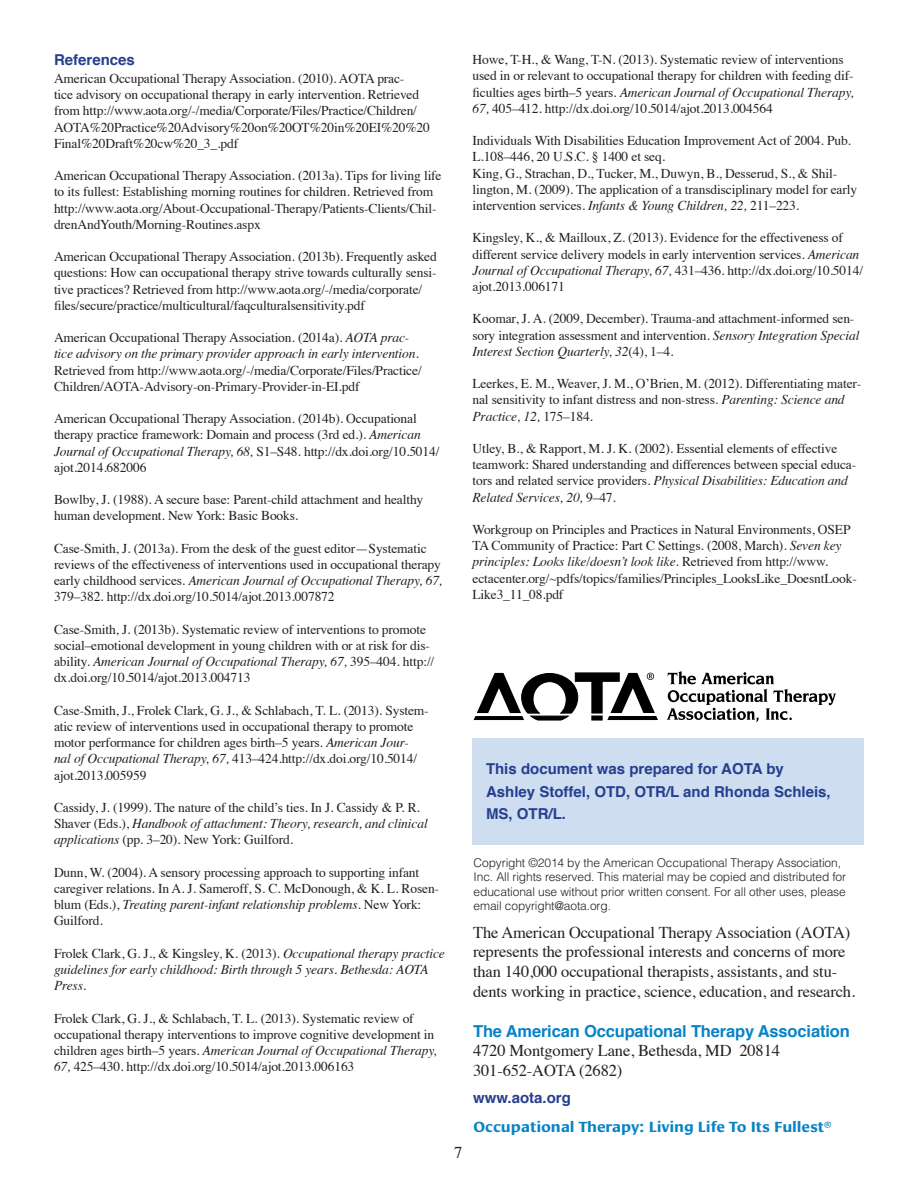
<style>
.page{position:relative;width:918px;height:1188px;background:#fff}
.page>*{position:absolute;margin:0;border:0;box-sizing:border-box;transform-origin:0 0}
.Text_Flush{font:16.5px/19.8px "Times";letter-spacing:-.01em;color:#231f20}
.t1{font:700 16.5px/19.8px "Helvetica";letter-spacing:-.01em;color:#0983c6}
.Subhead_B{font:700 15px/22.5px "Helvetica";color:#253f8e}
.t2{font:700 15px "Cora";letter-spacing:-.01em;color:#0983c6}
.Text_Indent{font:13.5px/16.2px "Times";letter-spacing:-.01em;color:#231f20}
.Text_Indent-2{font:italic 13.5px/16.2px "Times";letter-spacing:-.01em;color:#231f20}
.t3{font:300 12px/14.4px "Helvetica";letter-spacing:-.01em;color:#231f20}
.s1{font-style:italic}
.s2{font-style:normal}
.s3{font-family:"Times";font-weight:400;color:#231f20}
</style>
<div class="page">
<svg style="left:667px;top:671px;width:169px;height:51px"></svg>
<svg style="left:474px;top:673px;width:184px;height:47px"></svg>
<div style="left:472px;top:738px;width:392px;height:106px;background:#ceddf0"></div>
<p class="Subhead_B" style="left:54px;top:49px;width:82px">References</p>
<p class="Text_Indent" style="left:54px;top:69px;width:377px">American Occupational Therapy Association. (2010). AOTA prac-<br>tice advisory on occupational therapy in early intervention. Retrieved from http://www.aota.org/-/media/Corporate/Files/Practice/Children/ AOTA%20Practice%20Advisory%20on%20OT%20in%20EI%20%20<br>Final%20Draft%20cw%20_3_.pdf</p>
<p class="Text_Indent" style="left:54px;top:166px;width:389px">American Occupational Therapy Association. (2013a). Tips for living life to its fullest: Establishing morning routines for children. Retrieved from http://www.aota.org/About-Occupational-Therapy/Patients-Clients/Chil&shy;drenAndYouth/Morning-Routines.aspx</p>
<p class="Text_Indent" style="left:54px;top:247px;width:384px">American Occupational Therapy Association. (2013b). Frequently asked questions: How can occupational therapy strive towards culturally sensi&shy;tive practices? Retrieved from http://www.aota.org/-/media/corporate/ files/secure/practice/multicultural/faqculturalsensitivity.pdf</p>
<p class="Text_Indent" style="left:54px;top:328px;width:369px">American Occupational Therapy Association. (2014a). <span class="s1">AOTA prac&shy;tice advisory on the primary provider approach in early intervention.<br></span>Retrieved from http://www.aota.org/-/media/Corporate/Files/Practice/ Children/AOTA-Advisory-on-Primary-Provider-in-EI.pdf</p>
<p class="Text_Indent" style="left:54px;top:409px;width:387px">American Occupational Therapy Association. (2014b). Occupational therapy practice framework: Domain and process (3rd ed.). <span class="s1">American Journal of Occupational Therapy, 68,</span> S1–S48. http://dx.doi.org/10.5014/ ajot.2014.682006</p>
<p class="Text_Indent" style="left:54px;top:490px;width:371px">Bowlby, J. (1988). A secure base: Parent-child attachment and healthy human development. New York: Basic Books.</p>
<p class="Text_Indent" style="left:54px;top:539px;width:390px">Case-Smith, J. (2013a). From the desk of the guest editor—Systematic reviews of the effectiveness of interventions used in occupational therapy early childhood services. <span class="s1">American Journal of Occupational Therapy, 67, </span>379–382. http://dx.doi.org/10.5014/ajot.2013.007872</p>
<p class="Text_Indent" style="left:54px;top:620px;width:382px">Case-Smith, J. (2013b). Systematic review of interventions to promote social–emotional development in young children with or at risk for dis&shy;ability. <span class="s1">American Journal of Occupational Therapy, 67,</span> 395–404. http:// dx.doi.org/10.5014/ajot.2013.004713</p>
<p class="Text_Indent" style="left:54px;top:701px;width:376px">Case-Smith, J., Frolek Clark, G. J., &amp; Schlabach, T. L. (2013). System&shy;atic review of interventions used in occupational therapy to promote motor performance for children ages birth–5 years. <span class="s1">American Jour&shy;nal of Occupational Therapy, 67,</span> 413–424.http://dx.doi.org/10.5014/ ajot.2013.005959</p>
<p class="Text_Indent" style="left:54px;top:798px;width:375px">Cassidy, J. (1999). The nature of the child’s ties. In J. Cassidy &amp; P. R.<br>Shaver (Eds.), <span class="s1">Handbook of attachment: Theory, research, and clinical applications</span> (pp. 3–20). New York: Guilford.</p>
<p class="Text_Indent" style="left:54px;top:863px;width:387px">Dunn, W. (2004). A sensory processing approach to supporting infant caregiver relations. In A. J. Sameroff, S. C. McDonough, &amp; K. L. Rosen&shy;blum (Eds.), <span class="s1">Treating parent-infant relationship problems.</span> New York:<br>Guilford.</p>
<p class="Text_Indent-2" style="left:54px;top:944px;width:392px"><span class="s2">Frolek Clark, G. J., &amp; Kingsley, K. (2013).</span> Occupational therapy practice guidelines for early childhood: Birth through 5 years. Bethesda: AOTA<br>Press.</p>
<p class="Text_Indent" style="left:54px;top:1009px;width:384px">Frolek Clark, G. J., &amp; Schlabach, T. L. (2013). Systematic review of occupational therapy interventions to improve cognitive development in children ages birth–5 years. <span class="s1">American Journal of Occupational Therapy, 67,</span> 425–430. http://dx.doi.org/10.5014/ajot.2013.006163</p>
<p class="Text_Indent" style="left:472px;top:50px;width:383px">Howe, T-H., &amp; Wang, T-N. (2013). Systematic review of interventions used in or relevant to occupational therapy for children with feeding dif&shy;ficulties ages birth–5 years. <span class="s1">American Journal of Occupational Therapy, 67,</span> 405–412. http://dx.doi.org/10.5014/ajot.2013.004564</p>
<p class="Text_Indent" style="left:472px;top:131px;width:380px">Individuals With Disabilities Education Improvement Act of 2004. Pub.<br>L.108–446, 20 U.S.C. § 1400 et seq.</p>
<p class="Text_Indent" style="left:472px;top:164px;width:386px">King, G., Strachan, D., Tucker, M., Duwyn, B., Desserud, S., &amp; Shil&shy;lington, M. (2009). The application of a transdisciplinary model for early intervention services. <span class="s1">Infants &amp; Young Children, 22,</span> 211–223.</p>
<p class="Text_Indent" style="left:472px;top:229px;width:392px">Kingsley, K., &amp; Mailloux, Z. (2013). Evidence for the effectiveness of different service delivery models in early intervention services. <span class="s1">American Journal of Occupational Therapy, 67,</span> 431–436. http://dx.doi.org/10.5014/ ajot.2013.006171</p>
<p class="Text_Indent" style="left:472px;top:310px;width:388px">Koomar, J. A. (2009, December). Trauma-and attachment-informed sen&shy;sory integration assessment and intervention. <span class="s1">Sensory Integration Special<br>Interest Section Quarterly, 32</span>(4), 1–4.</p>
<p class="Text_Indent" style="left:472px;top:374px;width:390px">Leerkes, E. M., Weaver, J. M., O’Brien, M. (2012). Differentiating mater&shy;nal sensitivity to infant distress and non-stress. <span class="s1">Parenting: Science and<br>Practice, 12,</span> 175–184.</p>
<p class="Text_Indent" style="left:472px;top:439px;width:385px">Utley, B., &amp; Rapport, M. J. K. (2002). Essential elements of effective teamwork: Shared understanding and differences between special educa&shy;tors and related service providers. <span class="s1">Physical Disabilities: Education and Related Services, 20,</span> 9–47.</p>
<p class="Text_Indent" style="left:472px;top:520px;width:386px">Workgroup on Principles and Practices in Natural Environments, OSEP TA Community of Practice: Part C Settings. (2008, March). <span class="s1">Seven key principles: Looks like/doesn’t look like.</span> Retrieved from http://www. ectacenter.org/~pdfs/topics/families/Principles_LooksLike_DoesntLook-Like3_11_08.pdf</p>
<p class="Text_Flush" style="left:454px;top:1142px;width:10px">7</p>
<p class="Subhead_B" style="left:486px;top:758px;width:346px">This document was prepared for AOTA by<br>Ashley Stoffel, OTD, OTR/L and Rhonda Schleis,<br>MS, OTR/L.</p>
<p class="t3" style="left:474px;top:855px;width:374px">Copyright ©2014 by the American Occupational Therapy Association, Inc. All rights reserved. This material may be copied and distributed for educational use without prior written consent. For all other uses, please email copyright@aota.org.</p>
<p class="Text_Flush" style="left:473px;top:921px;width:384px">The American Occupational Therapy Association (AOTA) represents the professional interests and concerns of more than 140,000 occupational therapists, assistants, and stu&shy;dents working in practice, science, education, and research.</p>
<p class="t1" style="left:473px;top:1021px;width:378px">The American Occupational Therapy Association<br><span class="s3">4720 Montgomery Lane, Bethesda, MD 20814</span></p>
<p class="Text_Flush" style="left:473px;top:1059px;width:151px">301-652-AOTA (2682)</p>
<p class="Subhead_B" style="left:473px;top:1087px;width:99px">www.aota.org</p>
<p class="t2" style="left:473px;top:1118px;width:360px">Occupational Therapy: Living Life To Its Fullest®</p>
</div>
